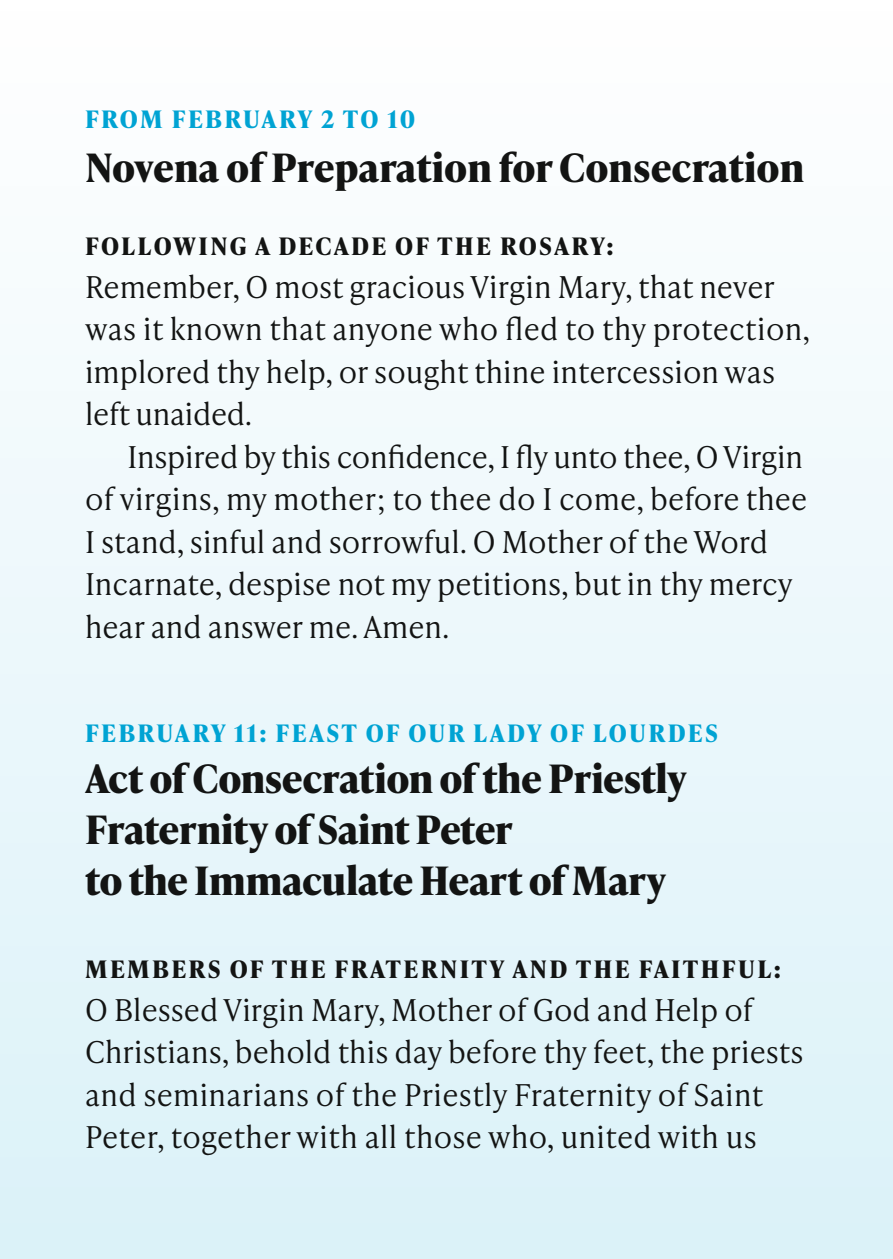
<style>
.page{position:relative;width:893px;height:1259px;background:#fff}
.page>*{position:absolute;margin:0;border:0;box-sizing:border-box;transform-origin:0 0}
.t1{font:700 39px/51px "Ivy Presto Text";letter-spacing:-.01em;color:#131413}
.t2{font:300 30px/42.6px "Ivy Presto Text";color:#131413}
.t3{font:700 24px "Ivy Presto Text";letter-spacing:.1em;color:#131413}
.t4{font:700 24px "Ivy Presto Text";letter-spacing:.09em;color:#00a3d3}
</style>
<div class="page">
<div style="left:0;top:0;width:893px;height:1259px;background:linear-gradient(to bottom,#fffefe,#dbf1f8)"></div>
<p class="t4" style="left:85px;top:102px;width:332px">FROM FEBRUARY 2 TO 10</p>
<h1 class="t1" style="left:85px;top:141px;width:721px">Novena of Preparation for Consecration</h1>
<p class="t3" style="left:85px;top:229px;width:530px">FOLLOWING A DECADE OF THE ROSARY:</p>
<p class="t2" style="left:85px;top:264px;width:727px">Remember, O most gracious Virgin Mary, that never was it known that anyone who fled to thy protection, implored thy help, or sought thine intercession was left unaided.</p>
<p class="t2" style="left:85px;top:434px;width:724px;text-indent:43px">Inspired by this confidence, I fly unto thee, O Virgin of virgins, my mother; to thee do I come, before thee I stand, sinful and sorrowful. O Mother of the Word Incarnate, despise not my petitions, but in thy mercy hear and answer me. Amen.</p>
<p class="t4" style="left:85px;top:716px;width:634px">FEBRUARY 11: FEAST OF OUR LADY OF LOURDES</p>
<h1 class="t1" style="left:85px;top:752px;width:603px">Act of Consecration of the Priestly<br>Fraternity of Saint Peter<br>to the Immaculate Heart of Mary</h1>
<p class="t3" style="left:85px;top:952px;width:697px">MEMBERS OF THE FRATERNITY AND THE FAITHFUL:</p>
<p class="t2" style="left:85px;top:987px;width:720px">O Blessed Virgin Mary, Mother of God and Help of Christians, behold this day before thy feet, the priests and seminarians of the Priestly Fraternity of Saint Peter, together with all those who, united with us</p>
</div>
